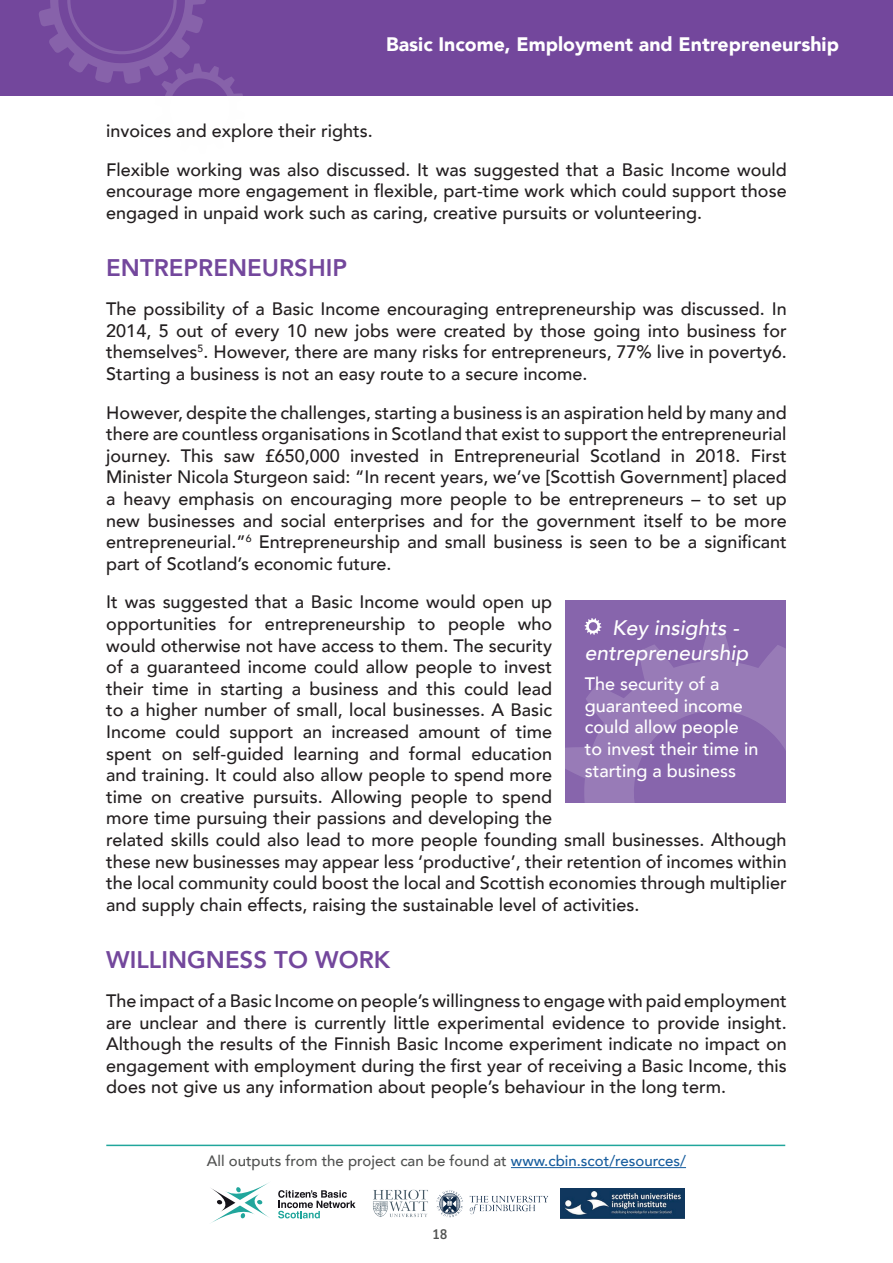
<style>
.page{position:relative;width:893px;height:1263px;background:#fff}
.page>*{position:absolute;margin:0;border:0;box-sizing:border-box;transform-origin:0 0}
.t1{font:800 24px "Avenir";color:#73479c}
.t2{font:italic 500 21px/25.2px "Avenir";color:#fff}
.t3{font:900 19.5px "Avenir";color:#fff}
.t4{font:500 18px/21.6px "Avenir";color:#231f20}
.t5{font:500 18px/21.6px "Avenir";color:#fff}
.t6{font:500 15px "Avenir";color:#515251}
.t7{font:500 15px "Bulo";color:#515251}
.s1{color:#175d9e}
</style>
<div class="page">
<div style="left:0;top:0;width:893px;height:95px;background:#73479c"></div>
<svg style="left:211px;top:1182px;width:58px;height:41px"></svg>
<svg style="left:278px;top:1190px;width:77px;height:28px"></svg>
<hr style="left:106px;top:1144px;width:679px;height:2px;background:#21a69c">
<hr style="left:511px;top:1167px;width:175px;height:1px;background:#175d9e">
<img style="left:373px;top:1189px;width:55px;height:29px">
<img style="left:436px;top:1190px;width:112px;height:28px">
<img style="left:560px;top:1189px;width:124px;height:29px">
<svg style="left:38px;top:0;width:207px;height:96px"></svg>
<div style="left:565px;top:600px;width:220px;height:202px;background:#8765ac"></div>
<svg style="left:565px;top:618px;width:220px;height:184px"></svg>
<p class="t3" style="left:386px;top:27px;width:454px">Basic Income, Employment and Entrepreneurship</p>
<p class="t4" style="left:106px;top:111px;width:682px;line-height:38.5px">invoices and explore their rights.<br>Flexible working was also discussed. It was suggested that a Basic Income would</p>
<p class="t4" style="left:106px;top:179px;width:682px">encourage more engagement in flexible, part-time work which could support those engaged in unpaid work such as caring, creative pursuits or volunteering.</p>
<h1 class="t1" style="left:106px;top:249px;width:242px">ENTREPRENEURSHIP</h1>
<p class="t4" style="left:106px;top:297px;width:682px;text-align:justify">The possibility of a Basic Income encouraging entrepreneurship was discussed. In 2014, 5 out of every 10 new jobs were created by those going into business for themselves<sup>5</sup>. However, there are many risks for entrepreneurs, 77% live in poverty6.<br>Starting a business is not an easy route to a secure income.</p>
<p class="t4" style="left:106px;top:400px;width:682px;text-align:justify">However, despite the challenges, starting a business is an aspiration held by many and there are countless organisations in Scotland that exist to support the entrepreneurial journey. This saw £650,000 invested in Entrepreneurial Scotland in 2018. First Minister Nicola Sturgeon said: “In recent years, we’ve [Scottish Government] placed a heavy emphasis on encouraging more people to be entrepreneurs – to set up new businesses and social enterprises and for the government itself to be more entrepreneurial.”<sup>6</sup> Entrepreneurship and small business is seen to be a significant part of Scotland’s economic future.</p>
<p class="t4" style="left:106px;top:590px;width:682px">It was suggested that a Basic Income would open up<br>opportunities for entrepreneurship to people who<br>would otherwise not have access to them. The security<br>of a guaranteed income could allow people to invest<br>their time in starting a business and this could lead<br>to a higher number of small, local businesses. A Basic<br>Income could support an increased amount of time<br>spent on self-guided learning and formal education<br>and training. It could also allow people to spend more<br>time on creative pursuits. Allowing people to spend<br>more time pursuing their passions and developing the<br>related skills could also lead to more people founding small businesses. Although these new businesses may appear less ‘productive’, their retention of incomes within the local community could boost the local and Scottish economies through multiplier and supply chain effects, raising the sustainable level of activities.</p>
<h1 class="t1" style="left:106px;top:941px;width:285px">WILLINGNESS TO WORK</h1>
<p class="t4" style="left:106px;top:989px;width:682px;text-align:justify">The impact of a Basic Income on people’s willingness to engage with paid employment are unclear and there is currently little experimental evidence to provide insight.<br>Although the results of the Finnish Basic Income experiment indicate no impact on engagement with employment during the first year of receiving a Basic Income, this does not give us any information about people’s behaviour in the long term.</p>
<p class="t2" style="left:585px;top:615px;width:165px;text-indent:28px">Key insights - entrepreneurship</p>
<p class="t5" style="left:585px;top:672px;width:175px">The security of a guaranteed income could allow people to invest their time in starting a business</p>
<p class="t6" style="left:207px;top:1148px;width:481px">All outputs from the project can be found at <span class="s1">www.cbin.scot/resources/</span></p>
<p class="t7" style="left:433px;top:1225px;width:16px">18</p>
</div>
